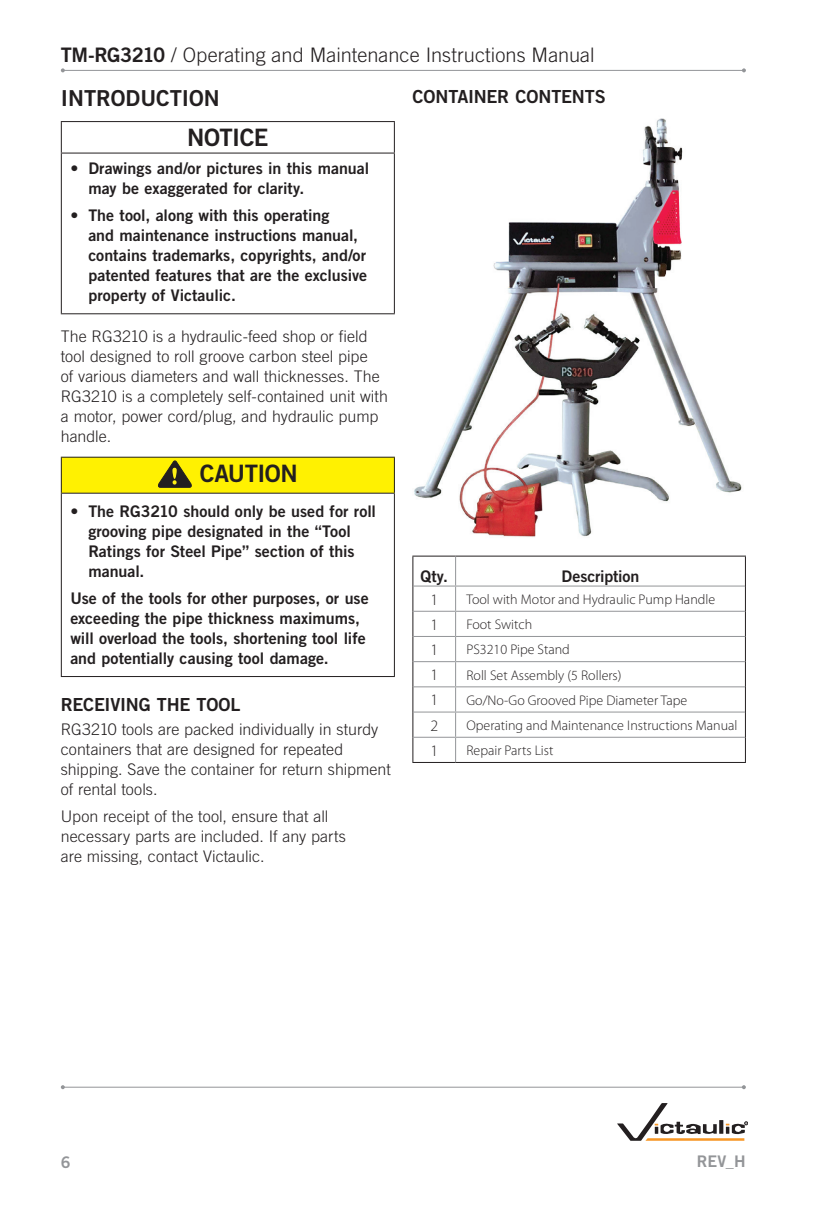
<style>
.page{position:relative;width:840px;height:1224px;background:#fff}
.page>*{position:absolute;margin:0;border:0;box-sizing:border-box;transform-origin:0 0}
.t1{font:24px "Trade Gothic LT Std Bd 2";letter-spacing:-.02em;color:#231f20}
.t2{font:22px "Trade Gothic LT Std Bd 2";color:#231f20}
.t3{font:300 20px "Trade Gothic LT Std";letter-spacing:.005em;color:#231f20}
.t4{font:18px "Trade Gothic LT Std Bd 2";letter-spacing:-.01em;color:#231f20}
.t5{font:16px/20px "Trade Gothic LT Std Bd 2";color:#231f20}
.t6{font:300 16px/20px "Trade Gothic LT Std";color:#231f20}
.t7{font:300 16px "Myriad Pro";color:#231f20}
.t8{font:16px "Trade Gothic LT Std Bd 2";color:#939598}
.t9{font:300 14px "Myriad Pro";color:#231f20}
.s1{font-family:"Trade Gothic LT Std Bd 2";font-weight:400}
</style>
<div class="page">
<hr style="left:61px;top:121px;width:334px;height:1px;background:#231f20">
<hr style="left:61px;top:122px;width:1px;height:31px;background:#231f20">
<hr style="left:394px;top:122px;width:1px;height:31px;background:#231f20">
<hr style="left:61px;top:153px;width:334px;height:1px;background:#231f20">
<hr style="left:61px;top:154px;width:1px;height:159px;background:#231f20">
<hr style="left:394px;top:154px;width:1px;height:159px;background:#231f20">
<hr style="left:61px;top:313px;width:334px;height:1px;background:#231f20">
<div style="left:61px;top:457px;width:333px;height:36px;background:#fff101"></div>
<hr style="left:61px;top:457px;width:334px;height:1px;background:#231f20">
<hr style="left:61px;top:458px;width:1px;height:35px;background:#231f20">
<hr style="left:394px;top:458px;width:1px;height:35px;background:#231f20">
<hr style="left:61px;top:493px;width:334px;height:1px;background:#231f20">
<hr style="left:61px;top:494px;width:1px;height:182px;background:#231f20">
<hr style="left:394px;top:494px;width:1px;height:182px;background:#231f20">
<hr style="left:61px;top:676px;width:334px;height:1px;background:#231f20">
<svg style="left:158px;top:461px;width:34px;height:26px"></svg>
<img style="left:414px;top:118px;width:328px;height:419px">
<hr style="left:412px;top:556px;width:43px;height:1px;background:#231f20">
<hr style="left:455px;top:556px;width:291px;height:1px;background:#231f20">
<svg style="left:412px;top:557px;width:1px;height:205px"></svg>
<svg style="left:745px;top:557px;width:1px;height:205px"></svg>
<hr style="left:412px;top:762px;width:43px;height:1px;background:#231f20">
<hr style="left:455px;top:762px;width:291px;height:1px;background:#231f20">
<svg style="left:455px;top:557px;width:1px;height:205px"></svg>
<hr style="left:413px;top:586px;width:42px;height:1px;background:#939598">
<hr style="left:413px;top:611px;width:42px;height:1px;background:#939598">
<hr style="left:413px;top:686px;width:42px;height:1px;background:#939598">
<hr style="left:455px;top:686px;width:290px;height:1px;background:#939598">
<hr style="left:413px;top:712px;width:42px;height:1px;background:#939598">
<hr style="left:455px;top:712px;width:290px;height:1px;background:#939598">
<hr style="left:413px;top:737px;width:42px;height:1px;background:#939598">
<hr style="left:455px;top:737px;width:290px;height:1px;background:#939598">
<hr style="left:413px;top:636px;width:42px;height:1px;background:#939598">
<hr style="left:413px;top:661px;width:42px;height:1px;background:#939598">
<hr style="left:455px;top:586px;width:290px;height:1px;background:#939598">
<hr style="left:455px;top:611px;width:290px;height:1px;background:#939598">
<hr style="left:455px;top:636px;width:290px;height:1px;background:#939598">
<hr style="left:455px;top:661px;width:290px;height:1px;background:#939598">
<hr style="left:63px;top:70px;width:681px;height:1px;background:#939598">
<svg style="left:61px;top:68px;width:4px;height:4px"></svg>
<svg style="left:742px;top:68px;width:4px;height:4px"></svg>
<svg style="left:617px;top:1103px;width:130px;height:38px"></svg>
<hr style="left:63px;top:1087px;width:680px;height:1px;background:#939598">
<svg style="left:61px;top:1085px;width:4px;height:4px"></svg>
<svg style="left:741px;top:1085px;width:4px;height:4px"></svg>
<p class="t3" style="left:61px;top:43px;width:535px"><span class="s1">TM-RG3210</span> / Operating and Maintenance Instructions Manual</p>
<h2 class="t2" style="left:61px;top:84px;width:160px">INTRODUCTION</h2>
<h1 class="t1" style="left:187px;top:123px;width:83px">NOTICE</h1>
<p class="t5" style="left:88px;top:158px;width:282px;text-indent:-18px">• Drawings and/or pictures in this manual may be exaggerated for clarity.</p>
<p class="t5" style="left:88px;top:205px;width:280px;text-indent:-18px">• The tool, along with this operating<br>and maintenance instructions manual, contains trademarks, copyrights, and/or patented features that are the exclusive property of Victaulic.</p>
<p class="t6" style="left:61px;top:326px;width:328px">The RG3210 is a hydraulic-feed shop or field tool designed to roll groove carbon steel pipe<br>of various diameters and wall thicknesses. The RG3210 is a completely self-contained unit with a motor, power cord/plug, and hydraulic pump handle.</p>
<h1 class="t1" style="left:200px;top:459px;width:99px">CAUTION</h1>
<p class="t5" style="left:88px;top:501px;width:289px;text-indent:-18px">• The RG3210 should only be used for roll grooving pipe designated in the “Tool<br>Ratings for Steel Pipe” section of this manual.</p>
<p class="t5" style="left:70px;top:588px;width:300px">Use of the tools for other purposes, or use exceeding the pipe thickness maximums, will overload the tools, shortening tool life and potentially causing tool damage.</p>
<p class="t4" style="left:61px;top:693px;width:181px">RECEIVING THE TOOL</p>
<p class="t6" style="left:61px;top:719px;width:331px">RG3210 tools are packed individually in sturdy containers that are designed for repeated shipping. Save the container for return shipment of rental tools.</p>
<p class="t6" style="left:61px;top:806px;width:286px">Upon receipt of the tool, ensure that all necessary parts are included. If any parts are missing, contact Victaulic.</p>
<p class="t4" style="left:412px;top:85px;width:195px">CONTAINER CONTENTS</p>
<p class="t5" style="left:420px;top:566px;width:29px">Qty.</p>
<p class="t5" style="left:561px;top:566px;width:79px">Description</p>
<p class="t7" style="left:430px;top:590px;width:9px">1</p>
<p class="t9" style="left:466px;top:591px;width:250px">Tool with Motor and Hydraulic Pump Handle</p>
<p class="t7" style="left:430px;top:615px;width:9px">1</p>
<p class="t9" style="left:466px;top:616px;width:67px">Foot Switch</p>
<p class="t7" style="left:430px;top:640px;width:9px">1</p>
<p class="t9" style="left:466px;top:641px;width:105px">PS3210 Pipe Stand</p>
<p class="t7" style="left:430px;top:665px;width:9px">1</p>
<p class="t9" style="left:466px;top:666px;width:157px">Roll Set Assembly (5 Rollers)</p>
<p class="t7" style="left:430px;top:691px;width:9px">1</p>
<p class="t9" style="left:466px;top:692px;width:222px">Go/No-Go Grooved Pipe Diameter Tape</p>
<p class="t7" style="left:430px;top:716px;width:9px">2</p>
<p class="t9" style="left:466px;top:717px;width:272px">Operating and Maintenance Instructions Manual</p>
<p class="t7" style="left:430px;top:741px;width:9px">1</p>
<p class="t9" style="left:466px;top:742px;width:88px">Repair Parts List</p>
<p class="t8" style="left:61px;top:1152px;width:11px">6</p>
<p class="t8" style="left:697px;top:1151px;width:50px">REV_H</p>
</div>
